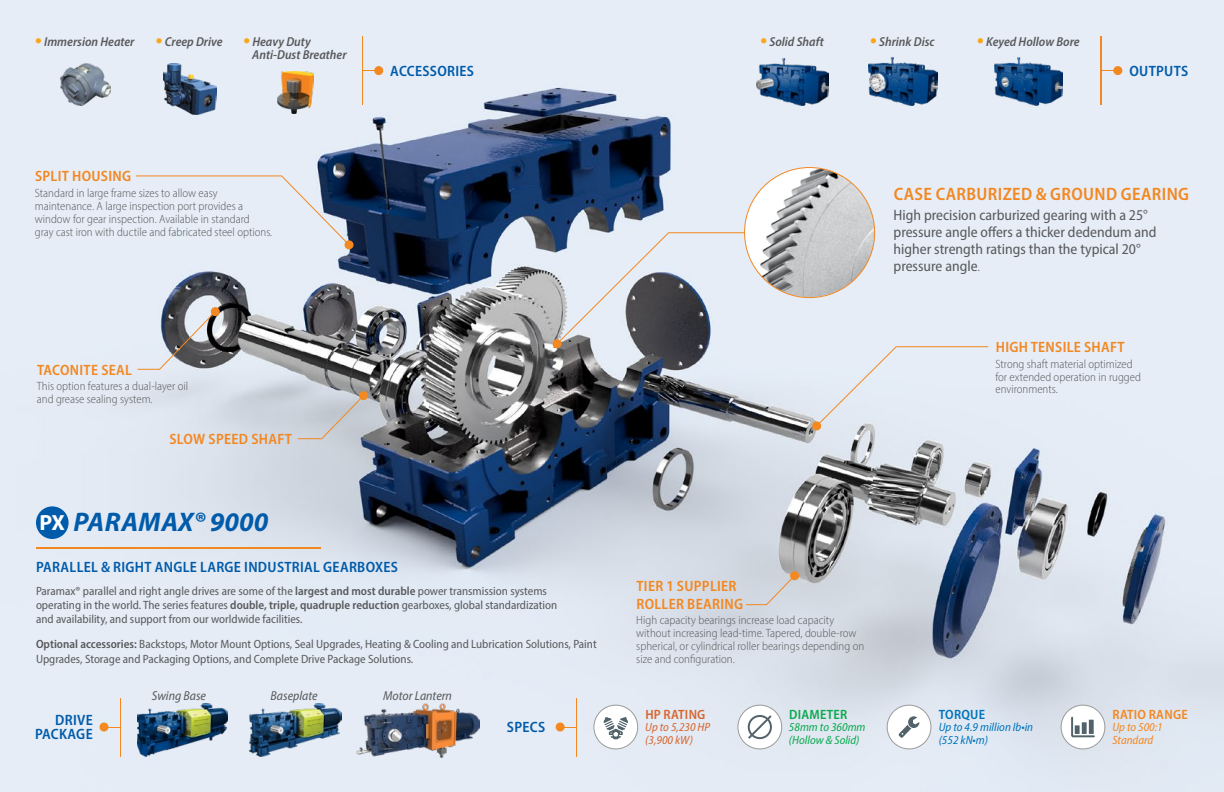
<style>
.page{position:relative;width:1224px;height:792px;background:#fff}
.page>*{position:absolute;margin:0;border:0;box-sizing:border-box;transform-origin:0 0}
.t1{font:italic 700 27px "Myriad Pro";letter-spacing:.01em;color:#005baa}
.t2{font:600 semi-condensed 18px "Myriad Pro";letter-spacing:.02em;color:#f38720}
.t3{font:semi-condensed 15px/17px "Myriad Pro";color:#58595b}
.t4{font:600 semi-condensed 15px/18px "Myriad Pro";letter-spacing:.02em;color:#f38720}
.t5{font:600 semi-condensed 15px/14px "Myriad Pro";letter-spacing:.02em;color:#005baa;text-align:right}
.t6{font:600 semi-condensed 13.5px "Myriad Pro";letter-spacing:.02em;color:#f38720}
.t7{font:600 semi-condensed 13.5px "Myriad Pro";letter-spacing:.02em;color:#d9652d}
.t8{font:600 semi-condensed 13.5px "Myriad Pro";letter-spacing:.02em;color:#09a94e}
.t9{font:600 semi-condensed 13.5px "Myriad Pro";letter-spacing:.02em;color:#0074bc}
.t10{font:italic 600 semi-condensed 13px/13px "Myriad Pro";color:#58595b}
.t11{font:italic semi-condensed 13px "Myriad Pro";color:#58595b}
.t12{font:300 semi-condensed 12px/13px "Myriad Pro";color:#58595b}
.t13{font:semi-condensed 12px/14.4px "Myriad Pro";color:#58595b}
.t14{font:italic semi-condensed 12px/13px "Myriad Pro";color:#0074bc}
.t15{font:italic semi-condensed 12px/13px "Myriad Pro";color:#09a94e}
.t16{font:italic semi-condensed 12px/13px "Myriad Pro";color:#d9652d}
.t17{font:italic semi-condensed 12px/13px "Myriad Pro";color:#f38720}
.s1{font-weight:700;font-style:normal;font-stretch:normal;font-size:20px;color:#faa61a}
.s2{font-style:normal;font-size:22px;color:#fff}
.s3{font-weight:600}
.s4{font-weight:300}
</style>
<div class="page">
<img style="left:0;top:0;width:1224px;height:792px">
<div style="left:359px;top:391px;width:9px;height:9px;background:#f38920;border-radius:50%"></div>
<svg style="left:297px;top:395px;width:67px;height:45px;background:#c7cacf"></svg>
<div style="left:812px;top:421px;width:9px;height:9px;background:#f38920;border-radius:50%"></div>
<div style="left:553px;top:339px;width:9px;height:9px;background:#f38920;border-radius:50%"></div>
<svg style="left:557px;top:167px;width:432px;height:260px;background:#bdc3cc"></svg>
<div style="left:345px;top:240px;width:9px;height:9px;background:#f38920;border-radius:50%"></div>
<svg style="left:135px;top:175px;width:215px;height:71px;background:#d4dbe5"></svg>
<div style="left:211px;top:307px;width:9px;height:9px;background:#f38920;border-radius:50%"></div>
<svg style="left:137px;top:311px;width:79px;height:59px;background:#a3a5a9"></svg>
<hr style="left:576px;top:698px;width:1px;height:58px;background:#f38720">
<div style="left:556px;top:723px;width:9px;height:9px;background:#f38920;border-radius:50%"></div>
<svg style="left:593px;top:705px;width:45px;height:44px"></svg>
<svg style="left:737px;top:705px;width:45px;height:44px"></svg>
<svg style="left:887px;top:705px;width:44px;height:44px"></svg>
<svg style="left:1061px;top:705px;width:44px;height:44px"></svg>
<hr style="left:36px;top:548px;width:284px;height:1px;background:#f38720">
<div style="left:36px;top:506px;width:33px;height:33px;background:#005baa;border-radius:50%"></div>
<svg style="left:108px;top:727px;width:12px;height:1px"></svg>
<hr style="left:120px;top:698px;width:1px;height:58px;background:#f38720">
<div style="left:99px;top:723px;width:9px;height:9px;background:#f38920;border-radius:50%"></div>
<img style="left:249px;top:703px;width:93px;height:53px">
<img style="left:138px;top:704px;width:89px;height:52px">
<hr style="left:1101px;top:36px;width:1px;height:69px;background:#f38720">
<div style="left:1113px;top:66px;width:9px;height:9px;background:#f38720;border-radius:50%"></div>
<img style="left:757px;top:58px;width:71px;height:47px">
<img style="left:868px;top:58px;width:69px;height:47px">
<img style="left:995px;top:58px;width:68px;height:47px">
<hr style="left:362px;top:36px;width:1px;height:69px;background:#f38720">
<div style="left:374px;top:66px;width:9px;height:9px;background:#f38720;border-radius:50%"></div>
<img style="left:163px;top:63px;width:53px;height:51px">
<img style="left:60px;top:63px;width:51px;height:42px">
<div style="left:790px;top:571px;width:9px;height:9px;background:#f38920;border-radius:50%"></div>
<svg style="left:745px;top:575px;width:51px;height:31px;background:#d1d2d5"></svg>
<img style="left:356px;top:704px;width:124px;height:54px">
<img style="left:278px;top:71px;width:36px;height:42px">
<p class="t10" style="left:35px;top:35px;width:189px"><span class="s1">•</span> Immersion Heater <span class="s1">•</span> Creep Drive</p>
<p class="t10" style="left:252px;top:35px;width:96px;text-indent:-9px"><span class="s1">•</span> Heavy Duty<br>Anti-Dust Breather</p>
<p class="t4" style="left:35px;top:167px;width:98px">SPLIT HOUSING</p>
<p class="t12" style="left:35px;top:186px;width:239px">Standard in large frame sizes to allow easy maintenance. A large inspection port provides a window for gear inspection. Available in standard<br>gray cast iron with ductile and fabricated steel options.</p>
<p class="t5" style="left:390px;top:64px;width:85px">ACCESSORIES</p>
<p class="t4" style="left:37px;top:360px;width:97px">TACONITE SEAL</p>
<p class="t12" style="left:37px;top:379px;width:153px">This option features a dual-layer oil and grease sealing system.</p>
<p class="t4" style="left:169px;top:430px;width:124px">SLOW SPEED SHAFT</p>
<h1 class="t1" style="left:39px;top:504px;width:230px"><span class="s2">PX</span> PARAMAX® 9000</h1>
<p class="t5" style="left:36px;top:560px;width:363px">PARALLEL &amp; RIGHT ANGLE LARGE INDUSTRIAL GEARBOXES</p>
<p class="t13" style="left:36px;top:583px;width:523px">Paramax® parallel and right angle drives are some of the <span class="s3">largest and most durable</span> power transmission systems operating in the world. The series features <span class="s3">double, triple, quadruple reduction</span> gearboxes, global standardization and availability, and support from our worldwide facilities.</p>
<p class="t13" style="left:36px;top:637px;width:562px"><span class="s3">Optional accessories:</span> Backstops, Motor Mount Options, Seal Upgrades, Heating &amp; Cooling and Lubrication Solutions, Paint<br>Upgrades, Storage and Packaging Options, and Complete Drive Package Solutions.</p>
<p class="t5" style="left:35px;top:713px;width:59px">DRIVE<br>PACKAGE</p>
<p class="t11" style="left:152px;top:688px;width:56px">Swing Base</p>
<p class="t11" style="left:271px;top:688px;width:48px">Baseplate</p>
<p class="t11" style="left:383px;top:688px;width:70px">Motor Lantern</p>
<p class="t5" style="left:507px;top:720px;width:40px">SPECS</p>
<p class="t10" style="left:760px;top:35px;width:65px"><span class="s1">•</span> Solid Shaft</p>
<p class="t10" style="left:870px;top:35px;width:66px"><span class="s1">•</span> Shrink Disc</p>
<p class="t10" style="left:977px;top:35px;width:104px"><span class="s1">•</span> Keyed Hollow Bore</p>
<p class="t5" style="left:1129px;top:64px;width:60px">OUTPUTS</p>
<h2 class="t2" style="left:894px;top:183px;width:297px">CASE CARBURIZED &amp; GROUND GEARING</h2>
<p class="t3" style="left:894px;top:206px;width:265px">High precision carburized gearing with a 25° pressure angle offers a thicker dedendum and higher strength ratings than the typical 20° pressure angle<span class="s4">.</span></p>
<p class="t4" style="left:996px;top:338px;width:130px">HIGH TENSILE SHAFT</p>
<p class="t12" style="left:995px;top:357px;width:147px">Strong shaft material optimized for extended operation in rugged environments.</p>
<p class="t4" style="left:636px;top:577px;width:108px">TIER 1 SUPPLIER<br>ROLLER BEARING</p>
<p class="t12" style="left:636px;top:614px;width:230px">High capacity bearings increase load capacity without increasing lead-time. Tapered, double-row spherical, or cylindrical roller bearings depending on size and configuration.</p>
<p class="t7" style="left:645px;top:706px;width:62px">HP RATING</p>
<p class="t16" style="left:645px;top:721px;width:67px">Up to 5,230 HP (3,900 kW)</p>
<p class="t8" style="left:789px;top:706px;width:60px">DIAMETER</p>
<p class="t15" style="left:789px;top:721px;width:78px">58mm to 360mm (Hollow &amp; Solid)</p>
<p class="t9" style="left:939px;top:706px;width:48px">TORQUE</p>
<p class="t14" style="left:939px;top:721px;width:96px">Up to 4.9 million Ib•in (552 kN•m)</p>
<p class="t6" style="left:1113px;top:706px;width:77px">RATIO RANGE</p>
<p class="t17" style="left:1112px;top:721px;width:52px">Up to 500:1<br>Standard</p>
</div>
